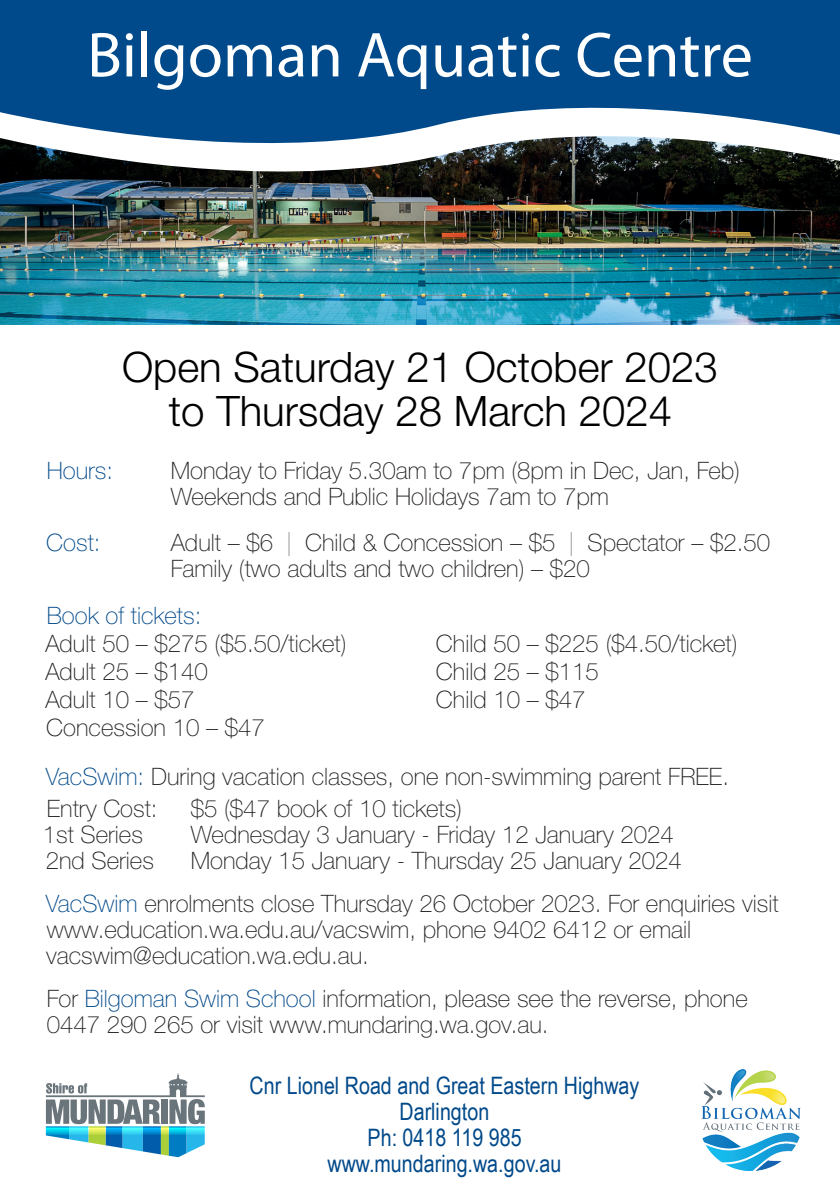
<style>
.page{position:relative;width:840px;height:1191px;background:#fff}
.page>*{position:absolute;margin:0;border:0;box-sizing:border-box;transform-origin:0 0}
.t1{font:64px "Myriad Pro";color:#fff}
.Head_front{font:300 42px/44px "Helvetica Neue";color:#000;text-align:center}
.Body_front{font:100 24px/26px "Helvetica Neue";color:#231f20}
.Subhead{font:100 24px/26px "Helvetica Neue";color:#231f20}
.Body_front-2{font:24px "Arial Narrow";color:#00498a}
.Subhead-2{font:100 24px "Helvetica Neue";color:#00498a}
.Body_front-3{font:100 24px "Helvetica Neue";color:#00498a}
.s1{color:#939598}
.s2{color:#00498a}
</style>
<div class="page">
<img style="left:0;top:0;width:839px;height:325px">
<img style="left:701px;top:1069px;width:99px;height:101px">
<svg style="left:46px;top:1073px;width:159px;height:84px"></svg>
<svg style="left:46px;top:1126px;width:159px;height:8px"></svg>
<p class="t1" style="left:87px;top:15px;width:666px">Bilgoman Aquatic Centre</p>
<p class="Head_front" style="left:122px;top:342px;width:597px">Open Saturday 21 October 2023 to Thursday 28 March 2024</p>
<p class="Body_front-3" style="left:47px;top:452px;width:68px">Hours:</p>
<p class="Body_front" style="left:171px;top:456px;width:570px">Monday to Friday 5.30am to 7pm (8pm in Dec, Jan, Feb)<br>Weekends and Public Holidays 7am to 7pm</p>
<p class="Body_front-3" style="left:46px;top:524px;width:56px">Cost:</p>
<p class="Body_front" style="left:171px;top:528px;width:600px">Adult – $6 <span class="s1">|</span> Child &amp; Concession – $5 <span class="s1">|</span> Spectator – $2.50<br>Family (two adults and two children) – $20</p>
<p class="Subhead-2" style="left:47px;top:597px;width:156px">Book of tickets:</p>
<p class="Body_front" style="left:45px;top:629px;width:302px">Adult 50 – $275 ($5.50/ticket)</p>
<p class="Body_front" style="left:45px;top:657px;width:164px">Adult 25 – $140</p>
<p class="Body_front" style="left:45px;top:685px;width:151px">Adult 10 – $57</p>
<p class="Body_front" style="left:46px;top:713px;width:220px">Concession 10 – $47</p>
<p class="Body_front" style="left:436px;top:629px;width:303px">Child 50 – $225 ($4.50/ticket)</p>
<p class="Body_front" style="left:436px;top:657px;width:164px">Child 25 – $115</p>
<p class="Body_front" style="left:436px;top:685px;width:151px">Child 10 – $47</p>
<p class="Subhead" style="left:46px;top:762px;width:684px"><span class="s2">VacSwim:</span> During vacation classes, one non-swimming parent FREE.</p>
<p class="Body_front" style="left:47px;top:794px;width:112px">Entry Cost:</p>
<p class="Body_front" style="left:191px;top:794px;width:272px">$5 ($47 book of 10 tickets)</p>
<p class="Body_front" style="left:43px;top:820px;width:102px">1st Series</p>
<p class="Body_front" style="left:191px;top:820px;width:484px">Wednesday 3 January - Friday 12 January 2024</p>
<p class="Body_front" style="left:46px;top:846px;width:110px">2nd Series</p>
<p class="Body_front" style="left:191px;top:846px;width:492px">Monday 15 January - Thursday 25 January 2024</p>
<p class="Subhead" style="left:46px;top:889px;width:734px"><span class="s2">VacSwim</span> enrolments close Thursday 26 October 2023. For enquiries visit www.education.wa.edu.au/vacswim, phone 9402 6412 or email vacswim@education.wa.edu.au.</p>
<p class="Subhead" style="left:47px;top:984px;width:702px">For <span class="s2">Bilgoman Swim School</span> information, please see the reverse, phone<br>0447 290 265 or visit www.mundaring.wa.gov.au.</p>
<p class="Body_front-2" style="left:249px;top:1067px;width:391px">Cnr Lionel Road and Great Eastern Highway</p>
<p class="Body_front-2" style="left:399px;top:1093px;width:91px">Darlington</p>
<p class="Body_front-2" style="left:367px;top:1119px;width:155px">Ph: 0418 119 985</p>
<p class="Body_front-2" style="left:327px;top:1145px;width:235px">www.mundaring.wa.gov.au</p>
</div>
